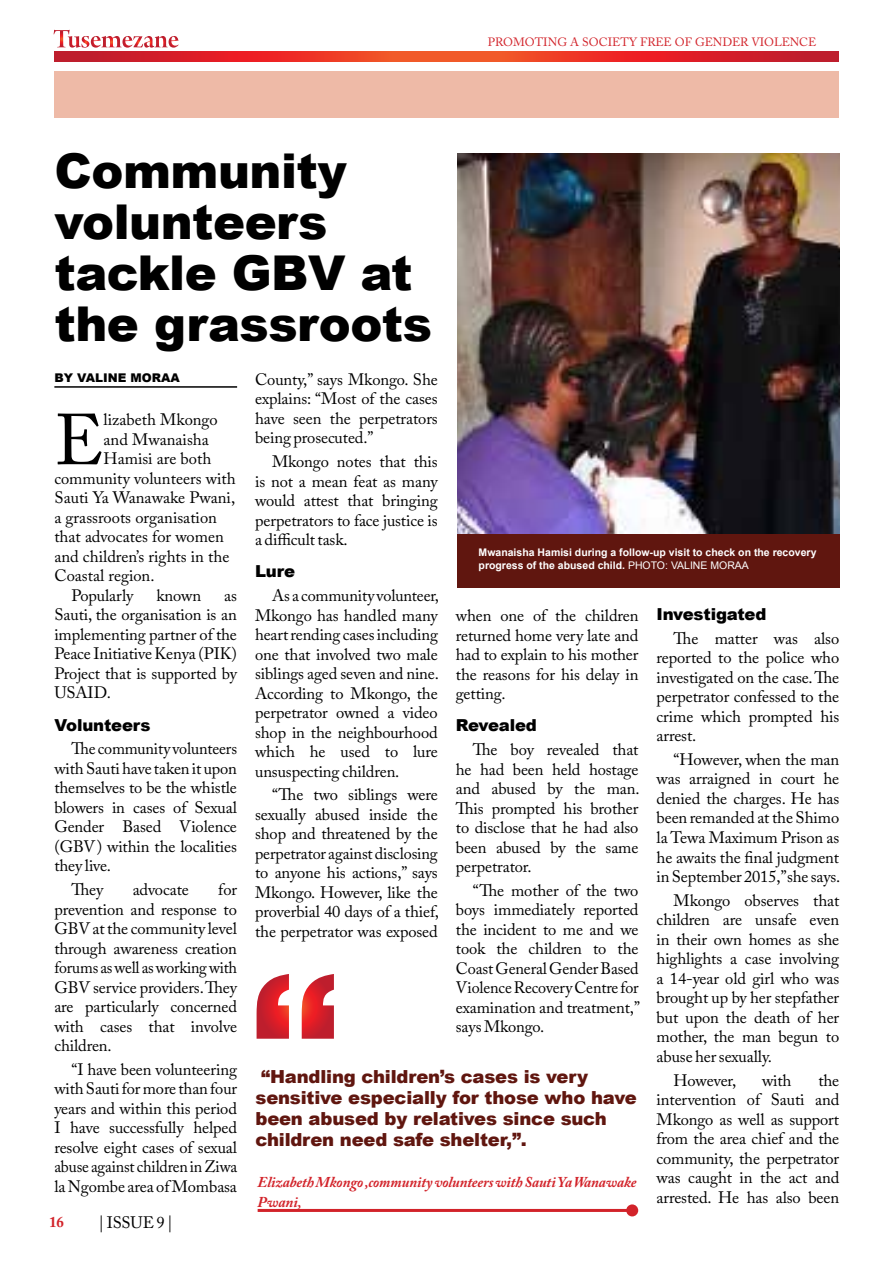
<style>
.page{position:relative;width:893px;height:1263px;background:#fff}
.page>*{position:absolute;margin:0;border:0;box-sizing:border-box;transform-origin:0 0}
.t1{font:71.4px "Adobe Caslon Pro";color:#000}
.t2{font:900 48px/51px "Arial";letter-spacing:-.01em;color:#000}
.t3{font:900 18px/21px "Arial";letter-spacing:-.01em;color:#60160f}
.t4{font:16.5px/19.5px "Adobe Caslon Pro";letter-spacing:-.01em;color:#000;text-align:justify}
.t5{font:900 16.5px "Arial";letter-spacing:-.01em;color:#000}
.t6{font:italic 700 15px/19.5px "Adobe Caslon Pro";letter-spacing:-.005em;color:#d2232a}
.t7{font:700 15px "Adobe Caslon Pro";color:#d2232a}
.t8{font:12px "Adobe Caslon Pro";color:#d2232a}
.t9{font:900 12px "Arial";color:#000}
.t10{font:700 10.5px/13.5px "Arial";color:#fff}
.t11{font:10.5px "Arial";color:#fff}
.s1{font-weight:400}
</style>
<div class="page">
<svg style="left:54px;top:30px;width:125px;height:18px"></svg>
<svg style="left:54px;top:52px;width:785px;height:9px;background:#e02f27"></svg>
<div style="left:55px;top:71px;width:784px;height:47px;background:#eebaa7"></div>
<img style="left:457px;top:154px;width:382px;height:381px">
<hr style="left:54px;top:386px;width:183px;height:2px;background:#000">
<div style="left:457px;top:535px;width:383px;height:53px;background:#60160f"></div>
<hr style="left:258px;top:1209px;width:374px;height:3px;background:#d2232a">
<div style="left:626px;top:1204px;width:12px;height:12px;background:#d2232a;border-radius:50%"></div>
<svg style="left:257px;top:974px;width:77px;height:65px"></svg>
<h2 class="t2" style="left:55px;top:144px;width:379px">Community volunteers tackle GBV at the grassroots</h2>
<p class="t8" style="left:488px;top:34px;width:330px">PROMOTING A SOCIETY FREE OF GENDER VIOLENCE</p>
<p class="t9" style="left:54px;top:369px;width:127px">By Vali ne Moraa</p>
<h1 class="t1" style="left:54px;top:398px;width:51px">E</h1>
<p class="t4" style="left:104px;top:410px;width:116px">lizabeth Mkongo</p>
<p class="t4" style="left:104px;top:429px;width:107px">and Mwanaisha</p>
<p class="t4" style="left:104px;top:449px;width:109px">Hamisi are both</p>
<p class="t4" style="left:54px;top:468px;width:183px">community volunteers with</p>
<p class="t4" style="left:54px;top:488px;width:182px">Sauti Ya Wanawake Pwani,</p>
<p class="t4" style="left:54px;top:507px;width:164px">a grassroots organisation</p>
<p class="t4" style="left:54px;top:527px;width:171px">that advocates for women</p>
<p class="t4" style="left:54px;top:546px;width:177px">and children’s rights in the</p>
<p class="t4" style="left:54px;top:566px;width:102px">Coastal region.</p>
<p class="t4" style="left:71px;top:585px;width:64px">Popularly</p>
<p class="t4" style="left:157px;top:585px;width:46px">known</p>
<p class="t4" style="left:54px;top:585px;width:184px;text-indent:170px">as Sauti, the organisation is an implementing partner of the Peace Initiative Kenya (PIK)<br>Project that is supported by USAID.</p>
<p class="t5" style="left:54px;top:713px;width:98px">Volunteers</p>
<p class="t4" style="left:54px;top:739px;width:184px;text-indent:17px">The community volunteers with Sauti have taken it upon themselves to be the whistle blowers in cases of Sexual Gender Based Violence (GBV) within the localities they live.</p>
<p class="t4" style="left:71px;top:879px;width:33px">They</p>
<p class="t4" style="left:133px;top:879px;width:58px">advocate</p>
<p class="t4" style="left:54px;top:879px;width:184px;text-indent:164px">for prevention and response to GBV at the community level through awareness creation forums as well as working with GBV service providers. They are particularly concerned with cases that involve children.</p>
<p class="t4" style="left:54px;top:1059px;width:184px;text-indent:17px">“I have been volunteering with Sauti for more than four years and within this period I have successfully helped resolve eight cases of sexual abuse against children in Ziwa la Ngombe area of Mombasa</p>
<p class="t7" style="left:49px;top:1213px;width:16px">16</p>
<p class="t4" style="left:98px;top:1213px;width:76px">| ISSUE 9 |</p>
<p class="t4" style="left:255px;top:369px;width:184px">County,” says Mkongo. She explains: “Most of the cases have seen the perpetrators being prosecuted.”</p>
<p class="t4" style="left:255px;top:452px;width:184px;text-indent:17px">Mkongo notes that this is not a mean feat as many would attest that bringing perpetrators to face justice is a difficult task.</p>
<p class="t5" style="left:255px;top:559px;width:42px">Lure</p>
<p class="t4" style="left:255px;top:586px;width:185px;text-indent:17px">As a community volunteer, Mkongo has handled many heart rending cases including one that involved two male siblings aged seven and nine.<br>According to Mkongo, the perpetrator owned a video shop in the neighbourhood which he used to lure unsuspecting children.</p>
<p class="t4" style="left:255px;top:785px;width:185px;text-indent:17px">“The two siblings were sexually abused inside the shop and threatened by the perpetrator against disclosing to anyone his actions,” says Mkongo. However, like the proverbial 40 days of a thief, the perpetrator was exposed</p>
<p class="t10" style="left:479px;top:545px;width:339px">Mwanaisha Hamisi during a follow-up visit to check on the recovery progress of the abused child. <span class="s1">PHOTO</span></p>
<p class="t11" style="left:665px;top:559px;width:54px">: VALINE MORAA</p>
<p class="t5" style="left:657px;top:602px;width:111px">Investigated</p>
<p class="t4" style="left:657px;top:628px;width:184px;text-indent:17px">The matter was also reported to the police who investigated on the case. The perpetrator confessed to the crime which prompted his arrest.</p>
<p class="t4" style="left:657px;top:749px;width:185px;text-indent:17px">“However, when the man was arraigned in court he denied the charges. He has been remanded at the Shimo la Tewa Maximum Prison as he awaits the final judgment in September 2015,” she says.</p>
<p class="t4" style="left:657px;top:890px;width:184px;text-indent:17px">Mkongo observes that children are unsafe even in their own homes as she highlights a case involving a 14-year old girl who was brought up by her stepfather but upon the death of her mother, the man begun to abuse her sexually.</p>
<p class="t4" style="left:674px;top:1070px;width:64px">However,</p>
<p class="t4" style="left:762px;top:1070px;width:31px">with</p>
<p class="t4" style="left:456px;top:605px;width:184px">when one of the children returned home very late and had to explain to his mother the reasons for his delay in getting.</p>
<p class="t5" style="left:456px;top:713px;width:83px">Revealed</p>
<p class="t4" style="left:456px;top:740px;width:185px;text-indent:17px">The boy revealed that he had been held hostage and abused by the man.<br>This prompted his brother to disclose that he had also been abused by the same perpetrator.</p>
<p class="t4" style="left:456px;top:880px;width:186px;text-indent:17px">“The mother of the two boys immediately reported the incident to me and we took the children to the Coast General Gender Based Violence Recovery Centre for examination and treatment,” says Mkongo.</p>
<p class="t3" style="left:255px;top:1066px;width:383px;text-indent:6px">“Handling children’s cases is very sensitive especially for those who have been abused by relatives since such children need safe shelter,”.</p>
<p class="t6" style="left:258px;top:1172px;width:381px">Elizabeth Mkongo ,community volunteers with Sauti Ya Wanawake<br>Pwani,</p>
<p class="t4" style="left:657px;top:1070px;width:184px;text-indent:162px">the intervention of Sauti and Mkongo as well as support from the area chief and the community, the perpetrator was caught in the act and arrested. He has also been</p>
</div>
